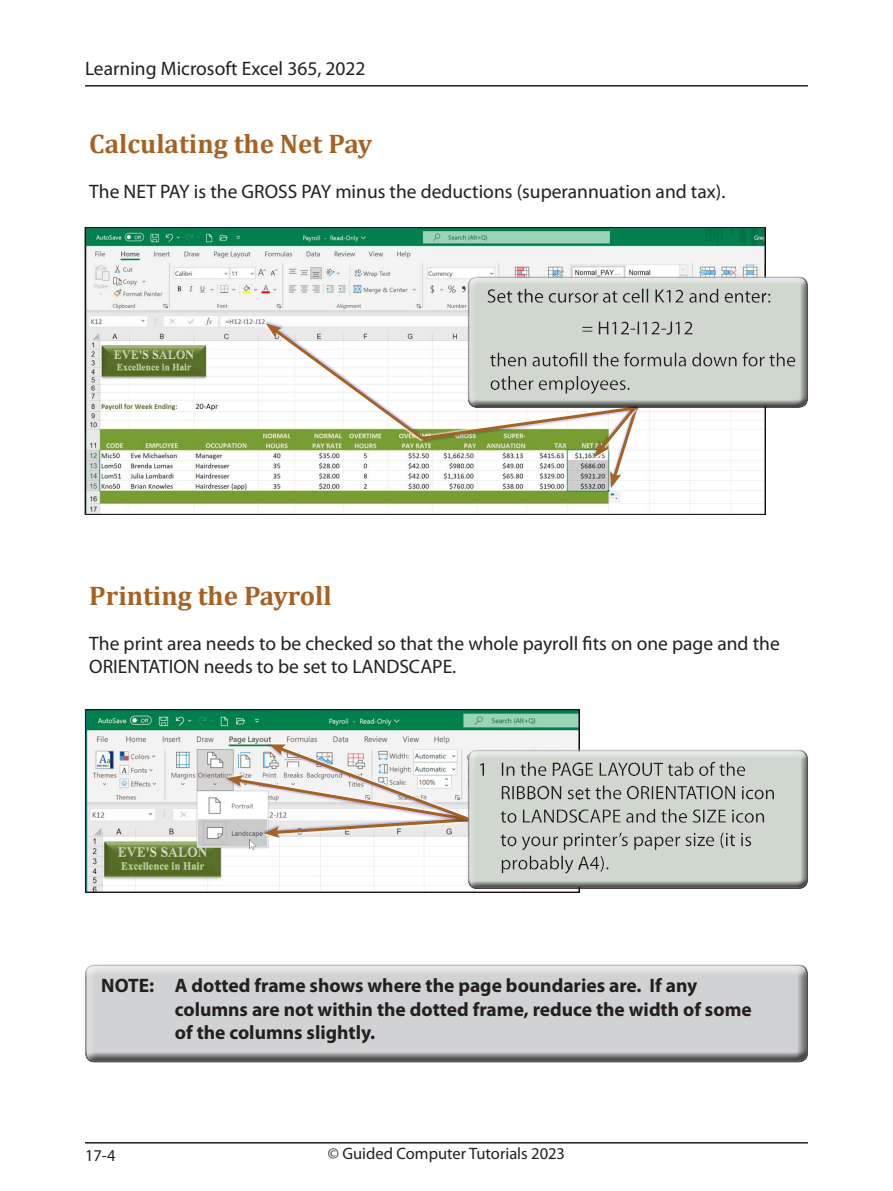
<style>
.page{position:relative;width:893px;height:1191px;background:#fff}
.page>*{position:absolute;margin:0;border:0;box-sizing:border-box;transform-origin:0 0}
.Sub-Head{font:700 27px "Cambria";color:#a66223}
.Paragraph{font:19.5px/23.4px "Myriad Pro";color:#231f20}
.NB_normal{font:700 19.5px/23.4px "Myriad Pro";color:#231f20}
.t1{font:16.5px "Myriad Pro";color:#231f20}
</style>
<div class="page">
<hr style="left:85px;top:1142px;width:723px;height:1px;background:#231f20">
<hr style="left:85px;top:85px;width:723px;height:2px;background:#231f20">
<div style="left:85px;top:962px;width:723px;height:94px;background:#fff;opacity:.75"></div>
<div style="left:85px;top:965px;width:723px;height:97px;background:#231f20;opacity:.75"></div>
<img style="left:87px;top:229px;width:676px;height:284px">
<img style="left:87px;top:711px;width:490px;height:179px">
<div style="left:85px;top:709px;width:494px;height:183px;border:1px solid #231f20"></div>
<div style="left:262px;top:817px;width:209px;height:22px;background:#fff"></div>
<svg style="left:226px;top:744px;width:246px;height:94px"></svg>
<div style="left:468px;top:751px;width:340px;height:139px;background:#231f20;opacity:.75"></div>
<svg style="left:266px;top:321px;width:500px;height:167px"></svg>
<div style="left:468px;top:275px;width:349px;height:134px;background:#231f20;opacity:.75"></div>
<p class="Paragraph" style="left:85px;top:57px;width:282px">Learning Microsoft Excel 365, 2022</p>
<p class="Sub-Head" style="left:89px;top:125px;width:284px">Calculating the Net Pay</p>
<p class="Paragraph" style="left:89px;top:179px;width:638px">The NET PAY is the GROSS PAY minus the deductions (superannuation and tax).</p>
<p class="Sub-Head" style="left:89px;top:577px;width:244px">Printing the Payroll</p>
<p class="Paragraph" style="left:89px;top:631px;width:692px">The print area needs to be checked so that the whole payroll fits on one page and the<br>ORIENTATION needs to be set to LANDSCAPE.</p>
<p class="NB_normal" style="left:175px;top:973px;width:578px;text-indent:-74px">NOTE: A dotted frame shows where the page boundaries are. If any columns are not within the dotted frame, reduce the width of some of the columns slightly.</p>
<p class="t1" style="left:85px;top:1144px;width:32px">17-4</p>
<p class="t1" style="left:328px;top:1143px;width:239px">© Guided Computer Tutorials 2023</p>
</div>
